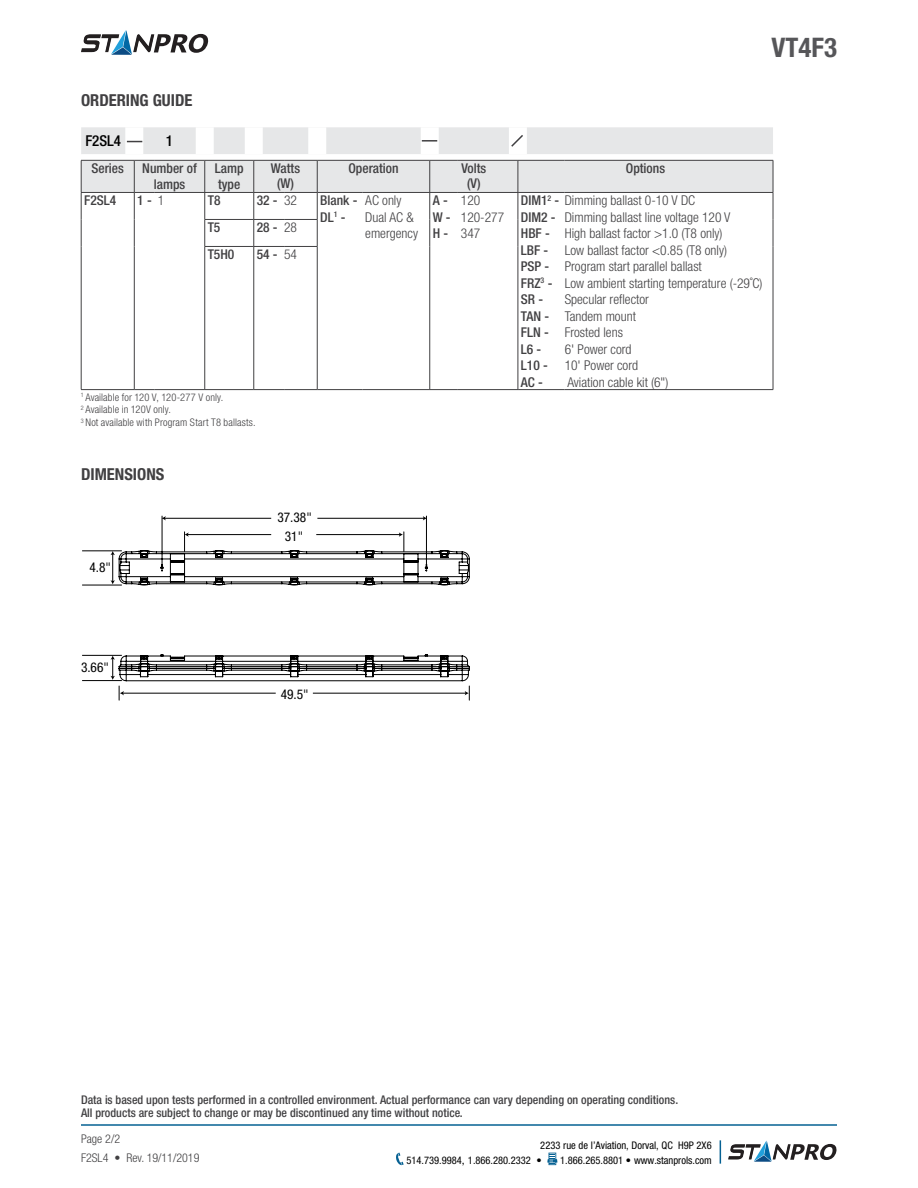
<style>
.page{position:relative;width:918px;height:1188px;background:#fff}
.page>*{position:absolute;margin:0;border:0;box-sizing:border-box;transform-origin:0 0}
.t1{font:700 condensed 27px "Helvetica Neue";color:#565659}
.t2{font:700 condensed 16.5px "Helvetica Neue";color:#414042}
.t3{font:500 condensed 15px "Helvetica Neue";color:#000}
.t4{font:300 condensed 13.5px/16.5px "Helvetica Neue";color:#414042}
.t5{font:500 condensed 13.5px/16.5px "Helvetica Neue";color:#414042}
.t6{font:condensed 13.35px/18.3px "Helvetica Neue";color:#000;text-align:center}
.t7{font:500 condensed 12px/13.5px "Helvetica Neue";color:#414042}
.t8{font:300 condensed 12px "Helvetica Neue";color:#414042}
.t9{font:condensed 10.5px "Helvetica Neue";color:#000}
.t10{font:300 condensed 10.5px/12.6px "Helvetica Neue";letter-spacing:.01em;color:#414042}
.s1{font-weight:300}
.s2{font-stretch:normal}
</style>
<div class="page">
<hr style="left:81px;top:1124px;width:756px;height:2px;background:#066193">
<svg style="left:396px;top:1153px;width:8px;height:12px"></svg>
<svg style="left:547px;top:1153px;width:10px;height:12px"></svg>
<svg style="left:720px;top:1140px;width:1px;height:24px"></svg>
<svg style="left:81px;top:30px;width:127px;height:25px"></svg>
<svg style="left:728px;top:1141px;width:109px;height:21px"></svg>
<div style="left:81px;top:127px;width:692px;height:65px;background:#e6e7e8"></div>
<div style="left:245px;top:127px;width:18px;height:27px;background:#fff"></div>
<div style="left:308px;top:127px;width:18px;height:27px;background:#fff"></div>
<div style="left:421px;top:127px;width:18px;height:27px;background:#fff"></div>
<div style="left:509px;top:127px;width:18px;height:27px;background:#fff"></div>
<hr style="left:134px;top:161px;width:1px;height:31px;background:#414042">
<hr style="left:317px;top:161px;width:1px;height:31px;background:#414042">
<hr style="left:429px;top:161px;width:1px;height:31px;background:#414042">
<hr style="left:518px;top:161px;width:1px;height:31px;background:#414042">
<hr style="left:81px;top:161px;width:1px;height:31px;background:#414042">
<svg style="left:81px;top:154px;width:692px;height:7px"></svg>
<hr style="left:458px;top:160px;width:60px;height:1px;background:#414042">
<hr style="left:518px;top:160px;width:47px;height:1px;background:#414042">
<hr style="left:565px;top:160px;width:208px;height:1px;background:#414042">
<hr style="left:773px;top:161px;width:1px;height:31px;background:#414042">
<hr style="left:81px;top:192px;width:53px;height:1px;background:#414042">
<hr style="left:254px;top:192px;width:30px;height:1px;background:#414042">
<hr style="left:317px;top:192px;width:45px;height:1px;background:#414042">
<hr style="left:518px;top:192px;width:47px;height:1px;background:#414042">
<hr style="left:155px;top:192px;width:50px;height:1px;background:#414042">
<hr style="left:254px;top:219px;width:30px;height:1px;background:#414042">
<hr style="left:254px;top:246px;width:30px;height:1px;background:#414042">
<hr style="left:254px;top:389px;width:30px;height:1px;background:#414042">
<svg style="left:430px;top:389px;width:28px;height:1px"></svg>
<hr style="left:317px;top:389px;width:45px;height:1px;background:#414042">
<hr style="left:518px;top:389px;width:47px;height:1px;background:#414042">
<svg style="left:81px;top:193px;width:1px;height:53px"></svg>
<hr style="left:81px;top:246px;width:1px;height:143px;background:#414042">
<hr style="left:81px;top:389px;width:53px;height:1px;background:#414042">
<hr style="left:155px;top:389px;width:50px;height:1px;background:#414042">
<svg style="left:134px;top:192px;width:21px;height:54px"></svg>
<hr style="left:134px;top:246px;width:1px;height:143px;background:#414042">
<svg style="left:134px;top:389px;width:21px;height:1px"></svg>
<hr style="left:565px;top:192px;width:208px;height:1px;background:#414042">
<svg style="left:773px;top:193px;width:1px;height:53px"></svg>
<hr style="left:773px;top:246px;width:1px;height:143px;background:#414042">
<hr style="left:565px;top:389px;width:208px;height:1px;background:#414042">
<hr style="left:362px;top:192px;width:68px;height:1px;background:#414042">
<hr style="left:362px;top:389px;width:68px;height:1px;background:#414042">
<hr style="left:458px;top:192px;width:60px;height:1px;background:#414042">
<svg style="left:317px;top:193px;width:1px;height:53px"></svg>
<svg style="left:518px;top:193px;width:1px;height:53px"></svg>
<hr style="left:317px;top:247px;width:1px;height:142px;background:#414042">
<hr style="left:518px;top:246px;width:1px;height:143px;background:#414042">
<hr style="left:458px;top:389px;width:60px;height:1px;background:#414042">
<hr style="left:284px;top:192px;width:33px;height:1px;background:#414042">
<hr style="left:284px;top:219px;width:33px;height:1px;background:#414042">
<svg style="left:429px;top:192px;width:29px;height:54px"></svg>
<hr style="left:284px;top:246px;width:33px;height:1px;background:#414042">
<hr style="left:429px;top:246px;width:1px;height:143px;background:#414042">
<hr style="left:284px;top:389px;width:33px;height:1px;background:#414042">
<hr style="left:205px;top:160px;width:49px;height:1px;background:#414042">
<hr style="left:204px;top:161px;width:1px;height:31px;background:#414042">
<hr style="left:254px;top:161px;width:1px;height:31px;background:#414042">
<div style="left:125px;top:127px;width:18px;height:27px;background:#fff"></div>
<div style="left:196px;top:127px;width:18px;height:27px;background:#fff"></div>
<hr style="left:205px;top:192px;width:49px;height:1px;background:#414042">
<hr style="left:205px;top:219px;width:49px;height:1px;background:#414042">
<svg style="left:254px;top:193px;width:1px;height:53px"></svg>
<hr style="left:205px;top:246px;width:49px;height:1px;background:#414042">
<hr style="left:254px;top:247px;width:1px;height:142px;background:#414042">
<hr style="left:205px;top:389px;width:49px;height:1px;background:#414042">
<svg style="left:204px;top:193px;width:1px;height:53px"></svg>
<hr style="left:204px;top:246px;width:1px;height:143px;background:#414042">
<svg style="left:127px;top:141px;width:15px;height:1px"></svg>
<svg style="left:422px;top:140px;width:15px;height:2px"></svg>
<svg style="left:511px;top:135px;width:12px;height:12px"></svg>
<svg style="left:118px;top:515px;width:352px;height:186px"></svg>
<hr style="left:82px;top:585px;width:40px;height:1px;background:#000">
<hr style="left:82px;top:550px;width:40px;height:1px;background:#000">
<svg style="left:110px;top:551px;width:5px;height:33px"></svg>
<hr style="left:82px;top:680px;width:40px;height:1px;background:#000">
<hr style="left:82px;top:655px;width:40px;height:1px;background:#000">
<svg style="left:110px;top:656px;width:5px;height:24px"></svg>
<hr style="left:165px;top:518px;width:106px;height:1px;background:#000">
<svg style="left:162px;top:516px;width:4px;height:5px"></svg>
<hr style="left:123px;top:693px;width:153px;height:1px;background:#000">
<svg style="left:120px;top:691px;width:4px;height:4px"></svg>
<hr style="left:313px;top:693px;width:153px;height:1px;background:#000">
<svg style="left:465px;top:691px;width:4px;height:4px"></svg>
<hr style="left:317px;top:518px;width:107px;height:1px;background:#000">
<svg style="left:423px;top:516px;width:4px;height:5px"></svg>
<hr style="left:187px;top:534px;width:84px;height:1px;background:#000">
<svg style="left:185px;top:532px;width:4px;height:5px"></svg>
<hr style="left:316px;top:534px;width:84px;height:1px;background:#000">
<svg style="left:399px;top:532px;width:4px;height:5px"></svg>
<h1 class="t1" style="left:772px;top:31px;width:67px">VT4F3</h1>
<p class="t2" style="left:81px;top:90px;width:113px">ORDERING GUIDE</p>
<p class="t3" style="left:85px;top:132px;width:37px">F2SL4</p>
<p class="t3" style="left:166px;top:132px;width:9px">1</p>
<p class="t5" style="left:91px;top:160px;width:34px">Series</p>
<p class="t5" style="left:142px;top:160px;width:56px;text-align:center">Number of lamps</p>
<p class="t5" style="left:215px;top:160px;width:30px">Lamp type</p>
<p class="t5" style="left:271px;top:161px;width:31px;line-height:15px;text-align:center">Watts (W)</p>
<p class="t5" style="left:348px;top:160px;width:52px">Operation</p>
<p class="t5" style="left:461px;top:161px;width:27px;line-height:15px;text-align:center">Volts (V)</p>
<p class="t5" style="left:626px;top:160px;width:41px">Options</p>
<p class="t5" style="left:84px;top:192px;width:34px">F2SL4</p>
<p class="t5" style="left:137px;top:192px;width:28px">1 - <span class="s1">1</span></p>
<p class="t5" style="left:208px;top:192px;width:14px">T8</p>
<p class="t5" style="left:257px;top:192px;width:42px">32 - <span class="s1">32</span></p>
<p class="t5" style="left:320px;top:192px;width:39px">Blank -<br>DL<sup>1</sup> -</p>
<p class="t4" style="left:365px;top:192px;width:54px">AC only<br>Dual AC &amp; emergency</p>
<p class="t5" style="left:433px;top:192px;width:19px">A -<br>W -<br>H -</p>
<p class="t4" style="left:461px;top:192px;width:45px">120<br>120-277<br>347</p>
<p class="t5" style="left:521px;top:192px;width:176px">DIM1<sup>2</sup> - <span class="s1">Dimming ballast 0-10 V DC<br></span>DIM2 -<br>HBF -<br>LBF -<br>PSP -<br>FRZ<sup>3</sup> -<br>SR -<br>TAN -<br>FLN -<br>L6 -<br>L10 -<br>AC -</p>
<p class="t4" style="left:565px;top:208px;width:199px">Dimming ballast line voltage 120 V<br>High ballast factor &gt;1.0 (T8 only)<br>Low ballast factor &lt;0.85 (T8 only)<br>Program start parallel ballast<br>Low ambient starting temperature (-29˚C)<br>Specular reflector<br>Tandem mount<br>Frosted lens<br>6' Power cord<br>10' Power cord<br>Aviation cable kit (6")</p>
<p class="t5" style="left:208px;top:219px;width:14px">T5</p>
<p class="t5" style="left:257px;top:219px;width:42px">28 - <span class="s1">28</span></p>
<p class="t5" style="left:208px;top:246px;width:28px">T5H0</p>
<p class="t5" style="left:257px;top:246px;width:42px">54 - <span class="s1">54</span></p>
<p class="t10" style="left:81px;top:391px;width:176px"><sup>1</sup> Available for 120 V, 120-277 V only.<br><sup>2</sup> Available in 120V only.<br><sup>3</sup> Not available with Program Start T8 ballasts.</p>
<p class="t2" style="left:81px;top:464px;width:85px">DIMENSIONS</p>
<p class="t6" style="left:89px;top:558px;width:23px">4.8"</p>
<p class="t6" style="left:277px;top:508px;width:36px">37.38"<br>31"</p>
<p class="t6" style="left:81px;top:658px;width:29px">3.66"</p>
<p class="t6" style="left:281px;top:685px;width:29px">49.5"</p>
<p class="t7" style="left:81px;top:1093px;width:599px">Data is based upon tests performed in a controlled environment. Actual performance can vary depending on operating conditions.<br>All products are subject to change or may be discontinued any time without notice.</p>
<p class="t8" style="left:81px;top:1132px;width:41px">Page 2/2</p>
<p class="t9" style="left:540px;top:1139px;width:173px">2233 rue de l’Aviation, Dorval, QC H9P 2X6</p>
<p class="t8" style="left:81px;top:1150px;width:120px">F2SL4 • Rev. 19/11/2019</p>
<p class="t9" style="left:406px;top:1154px;width:137px">514.739.9984<span class="s2">,</span> 1.866.280.2332 •</p>
<p class="t9" style="left:560px;top:1154px;width:153px">1.866.265.8801 • www.stanprols.com</p>
</div>
